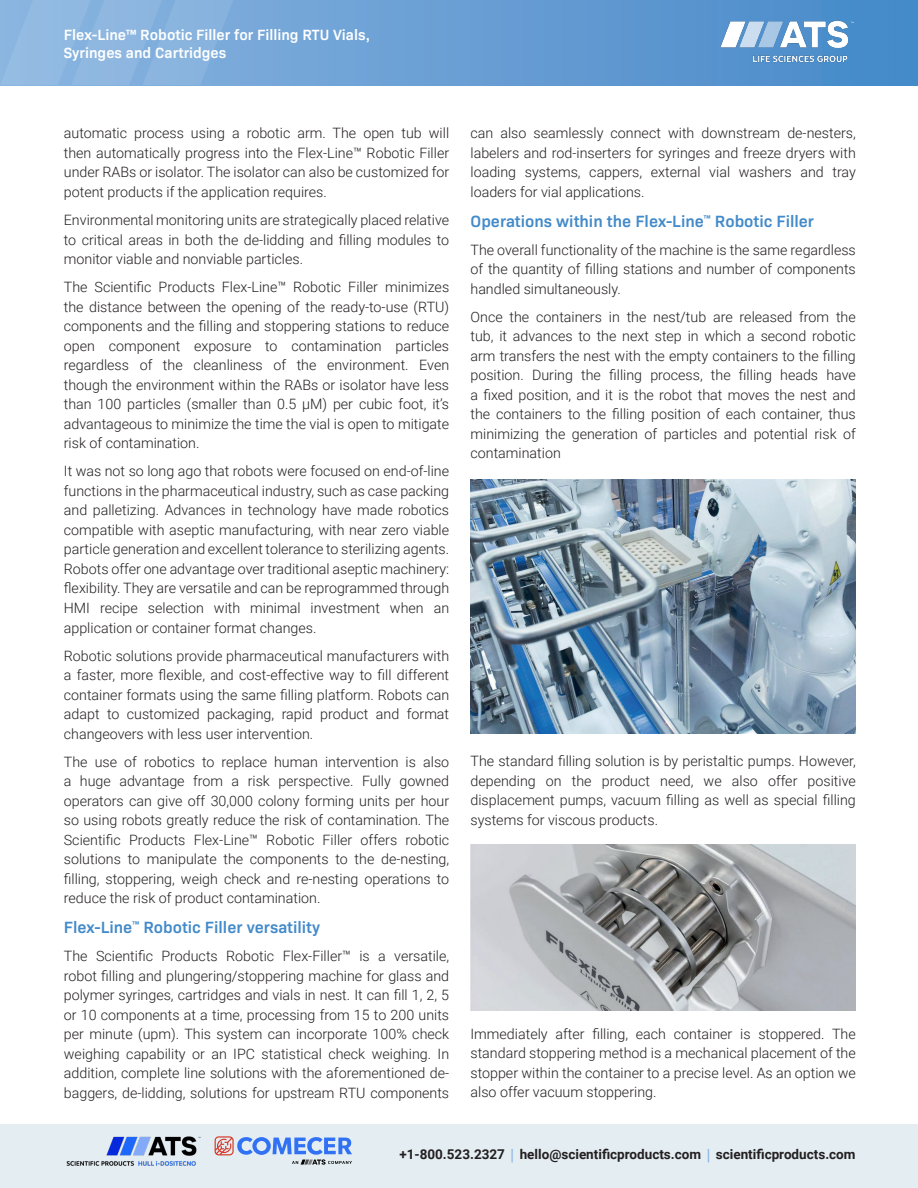
<style>
.page{position:relative;width:918px;height:1188px;background:#fff}
.page>*{position:absolute;margin:0;border:0;box-sizing:border-box;transform-origin:0 0}
.t1{font:600 16.5px "Bio Sans";color:#428ac9}
.t2{font:600 15px/18px "Bio Sans";color:#fff}
.t3{font:300 14.25px/19.5px "Roboto";color:#231f20;text-align:justify}
.Contact_details{font:700 13.5px "Roboto";color:#231f20}
.s1{font-family:"Myriad Pro";font-weight:600;color:#8bb6e1}
.s2{font-family:"Myriad Pro";font-weight:600;color:#00afb5}
</style>
<div class="page">
<svg style="left:238px;top:0;width:680px;height:85px;background:#619ad1"></svg>
<svg style="left:0;top:0;width:238px;height:85px;background:#8ab4df"></svg>
<div style="left:0;top:1124px;width:918px;height:64px;background:#e4edf2"></div>
<img style="left:471px;top:480px;width:385px;height:254px">
<img style="left:471px;top:845px;width:385px;height:166px">
<img style="left:718px;top:19px;width:137px;height:45px">
<img style="left:66px;top:1136px;width:135px;height:30px">
<svg style="left:215px;top:1136px;width:137px;height:29px"></svg>
<p class="t2" style="left:64px;top:25px;width:308px">Flex-Line™ Robotic Filler for Filling RTU Vials,<br>Syringes and Cartridges</p>
<p class="t3" style="left:64px;top:123px;width:387px">automatic process using a robotic arm. The open tub will then automatically progress into the Flex-Line™ Robotic Filler under RABs or isolator. The isolator can also be customized for potent products if the application requires.</p>
<p class="t3" style="left:64px;top:210px;width:387px">Environmental monitoring units are strategically placed relative to critical areas in both the de-lidding and filling modules to monitor viable and nonviable particles.</p>
<p class="t3" style="left:64px;top:277px;width:387px">The Scientific Products Flex-Line™ Robotic Filler minimizes the distance between the opening of the ready-to-use (RTU) components and the filling and stoppering stations to reduce open component exposure to contamination particles regardless of the cleanliness of the environment. Even though the environment within the RABs or isolator have less than 100 particles (smaller than 0.5 µM) per cubic foot, it’s advantageous to minimize the time the vial is open to mitigate risk of contamination.</p>
<p class="t3" style="left:64px;top:461px;width:387px">It was not so long ago that robots were focused on end-of-line functions in the pharmaceutical industry, such as case packing and palletizing. Advances in technology have made robotics compatible with aseptic manufacturing, with near zero viable particle generation and excellent tolerance to sterilizing agents.<br>Robots offer one advantage over traditional aseptic machinery: flexibility. They are versatile and can be reprogrammed through HMI recipe selection with minimal investment when an application or container format changes.</p>
<p class="t3" style="left:64px;top:645px;width:387px">Robotic solutions provide pharmaceutical manufacturers with a faster, more flexible, and cost-effective way to fill different container formats using the same filling platform. Robots can adapt to customized packaging, rapid product and format changeovers with less user intervention.</p>
<p class="t3" style="left:64px;top:751px;width:387px">The use of robotics to replace human intervention is also a huge advantage from a risk perspective. Fully gowned operators can give off 30,000 colony forming units per hour so using robots greatly reduce the risk of contamination. The Scientific Products Flex-Line™ Robotic Filler offers robotic solutions to manipulate the components to the de-nesting, filling, stoppering, weigh check and re-nesting operations to reduce the risk of product contamination.</p>
<p class="t1" style="left:64px;top:915px;width:258px">Flex-Line<sup>™</sup> Robotic Filler versatility</p>
<p class="t3" style="left:64px;top:946px;width:387px">The Scientific Products Robotic Flex-Filler™ is a versatile, robot filling and plungering/stoppering machine for glass and polymer syringes, cartridges and vials in nest. It can fill 1, 2, 5 or 10 components at a time, processing from 15 to 200 units per minute (upm). This system can incorporate 100% check weighing capability or an IPC statistical check weighing. In addition, complete line solutions with the aforementioned de&shy;baggers, de-lidding, solutions for upstream RTU components</p>
<p class="t3" style="left:471px;top:123px;width:387px">can also seamlessly connect with downstream de-nesters, labelers and rod-inserters for syringes and freeze dryers with loading systems, cappers, external vial washers and tray loaders for vial applications.</p>
<p class="t1" style="left:471px;top:208px;width:345px">Operations within the Flex-Line<sup>™</sup> Robotic Filler</p>
<p class="t3" style="left:471px;top:239px;width:387px">The overall functionality of the machine is the same regardless of the quantity of filling stations and number of components handled simultaneously.</p>
<p class="t3" style="left:471px;top:306px;width:387px">Once the containers in the nest/tub are released from the tub, it advances to the next step in which a second robotic arm transfers the nest with the empty containers to the filling position. During the filling process, the filling heads have a fixed position, and it is the robot that moves the nest and the containers to the filling position of each container, thus minimizing the generation of particles and potential risk of contamination</p>
<p class="t3" style="left:471px;top:751px;width:387px">The standard filling solution is by peristaltic pumps. However, depending on the product need, we also offer positive displacement pumps, vacuum filling as well as special filling systems for viscous products.</p>
<p class="t3" style="left:471px;top:1023px;width:387px">Immediately after filling, each container is stoppered. The standard stoppering method is a mechanical placement of the stopper within the container to a precise level. As an option we also offer vacuum stoppering.</p>
<p class="Contact_details" style="left:399px;top:1145px;width:458px">+1-800.523.2327 <span class="s1">|</span> hello@scientificproducts.com <span class="s1">|</span> scientificproducts.com</p>
<p class="Contact_details" style="left:427px;top:1147px;width:431px">+1-800.523.2327 <span class="s2">|</span> hello@spindustries.com <span class="s2">|</span> scientificproducts.com</p>
</div>
